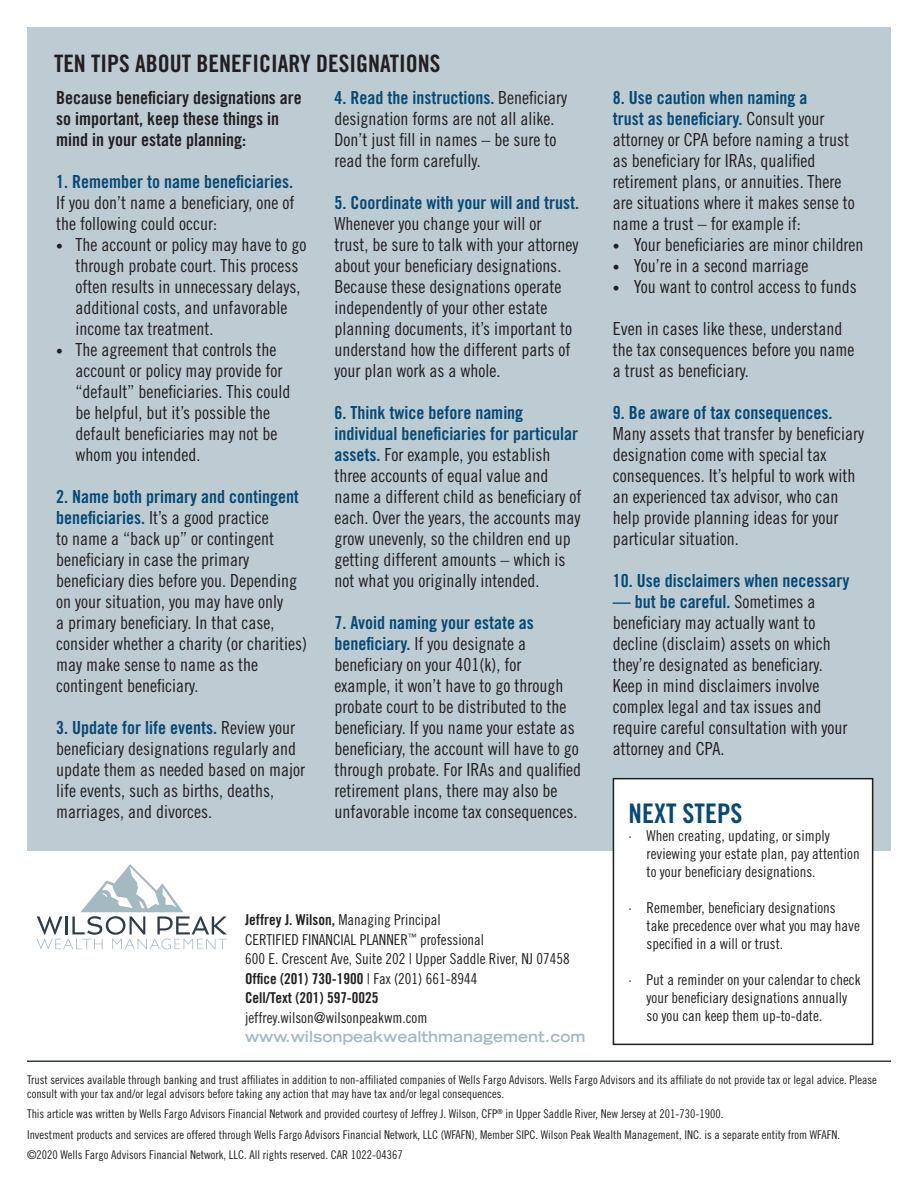
<style>
.page{position:relative;width:918px;height:1188px;background:#fff}
.page>*{position:absolute;margin:0;border:0;box-sizing:border-box;transform-origin:0 0}
.t1{font:27px "Trade Gothic LT Std Bd Cn 20";color:#074975}
.t2{font:24px "Trade Gothic LT Std Bd Cn 20";color:#231f20}
.t3{font:18px/21px "Trade Gothic LT Std Cn 18";color:#231f20}
.t4{font:18px/21px "Trade Gothic LT Std Bd Cn 20";color:#074975}
.t5{font:18px/21px "Trade Gothic LT Std Bd Cn 20";color:#231f20}
.t6{font:15px/18px "Trade Gothic LT Std Cn 18";color:#231f20}
.t7{font:15px/19.5px "Trade Gothic LT Std Bd Cn 20";color:#231f20}
.t8{font:700 expanded 15px "Trade Gothic LT Std";color:#a3bac2}
.t9{font:12px/20.4px "Trade Gothic LT Std Cn 18";color:#231f20}
.s1{font-size:13.5px}
.s2{font-family:"Trade Gothic LT Std Bd Cn 20";color:#074975}
.s3{font-family:"Trade Gothic LT Std Cn 18";color:#231f20}
.s4{font-family:"Trade Gothic LT Std Bd Cn 20"}
.s5{font-family:"Trade Gothic LT Std Cn 18"}
</style>
<div class="page">
<div style="left:27px;top:27px;width:864px;height:823px;background:#bcccd2"></div>
<hr style="left:27px;top:1060px;width:864px;height:2px;background:#303d48">
<svg style="left:37px;top:864px;width:190px;height:85px"></svg>
<div style="left:613px;top:779px;width:260px;height:265px;background:#fff"></div>
<div style="left:613px;top:778px;width:260px;height:267px;border:2px solid #231f20"></div>
<h2 class="t2" style="left:54px;top:49px;width:388px">TEN TIPS ABOUT BENEFICIARY DESIGNATIONS</h2>
<p class="t5" style="left:56px;top:87px;width:247px">Because beneficiary designations are so important, keep these things in mind in your estate planning:</p>
<p class="t4" style="left:56px;top:171px;width:238px">1. Remember to name beneficiaries.</p>
<p class="t3" style="left:56px;top:192px;width:240px">If you don’t name a beneficiary, one of the following could occur:</p>
<p class="t3" style="left:76px;top:234px;width:232px;text-indent:-19px"><span class="s1">•</span> The account or policy may have to go through probate court. This process often results in unnecessary delays, additional costs, and unfavorable income tax treatment.</p>
<p class="t3" style="left:76px;top:339px;width:216px;text-indent:-19px"><span class="s1">•</span> The agreement that controls the account or policy may provide for “default” beneficiaries. This could be helpful, but it’s possible the default beneficiaries may not be whom you intended.</p>
<p class="t4" style="left:56px;top:486px;width:244px">2. Name both primary and contingent</p>
<p class="t3" style="left:56px;top:507px;width:252px"><span class="s2">beneficiaries.</span> It’s a good practice<br>to name a “back up” or contingent beneficiary in case the primary beneficiary dies before you. Depending on your situation, you may have only<br>a primary beneficiary. In that case, consider whether a charity (or charities) may make sense to name as the contingent beneficiary.</p>
<p class="t4" style="left:56px;top:717px;width:240px">3. Update for life events. <span class="s3">Review your</span></p>
<p class="t3" style="left:56px;top:738px;width:250px">beneficiary designations regularly and update them as needed based on major life events, such as births, deaths, marriages, and divorces.</p>
<p class="t4" style="left:334px;top:87px;width:234px">4. Read the instructions. <span class="s3">Beneficiary</span></p>
<p class="t3" style="left:334px;top:108px;width:223px;text-align:justify">designation forms are not all alike.<br>Don’t just fill in names – be sure to read the form carefully.</p>
<p class="t4" style="left:334px;top:192px;width:246px">5. Coordinate with your will and trust.</p>
<p class="t3" style="left:334px;top:213px;width:245px">Whenever you change your will or trust, be sure to talk with your attorney about your beneficiary designations.<br>Because these designations operate independently of your other estate planning documents, it’s important to understand how the different parts of your plan work as a whole.</p>
<p class="t4" style="left:334px;top:402px;width:245px">6. Think twice before naming individual beneficiaries for particular</p>
<p class="t3" style="left:334px;top:444px;width:248px"><span class="s2">assets.</span> For example, you establish three accounts of equal value and name a different child as beneficiary of each. Over the years, the accounts may grow unevenly, so the children end up getting different amounts – which is not what you originally intended.</p>
<p class="t4" style="left:334px;top:612px;width:201px">7. Avoid naming your estate as</p>
<p class="t3" style="left:334px;top:633px;width:248px"><span class="s2">beneficiary.</span> If you designate a beneficiary on your 401(k), for example, it won’t have to go through probate court to be distributed to the beneficiary. If you name your estate as beneficiary, the account will have to go through probate. For IRAs and qualified retirement plans, there may also be unfavorable income tax consequences.</p>
<p class="t6" style="left:245px;top:910px;width:326px;line-height:19.5px"><span class="s4">Jeffrey J. Wilson,</span> Managing Principal<br>CERTIFIED FINANCIAL PLANNER<sup>™</sup> professional<br>600 E. Crescent Ave, Suite 202 | Upper Saddle River, NJ 07458</p>
<p class="t7" style="left:245px;top:969px;width:234px">Office (201) 730-1900 <span class="s5">| Fax (201) 661-8944<br></span>Cell/Text (201) 597-0025</p>
<p class="t6" style="left:245px;top:1008px;width:184px">jeffrey.wilson@wilsonpeakwm.com</p>
<p class="t8" style="left:245px;top:1027px;width:342px">www.wilsonpeakwealthmanagement.com</p>
<p class="t4" style="left:613px;top:87px;width:213px">8. Use caution when naming a trust as beneficiary. <span class="s3">Consult your</span></p>
<p class="t3" style="left:613px;top:129px;width:243px">attorney or CPA before naming a trust as beneficiary for IRAs, qualified retirement plans, or annuities. There are situations where it makes sense to name a trust – for example if:</p>
<p class="t3" style="left:613px;top:234px;width:252px"><span class="s1">•</span> Your beneficiaries are minor children</p>
<p class="t3" style="left:613px;top:255px;width:197px"><span class="s1">•</span> You’re in a second marriage</p>
<p class="t3" style="left:613px;top:276px;width:245px"><span class="s1">•</span> You want to control access to funds</p>
<p class="t3" style="left:613px;top:318px;width:243px">Even in cases like these, understand the tax consequences before you name a trust as beneficiary.</p>
<p class="t4" style="left:613px;top:402px;width:221px">9. Be aware of tax consequences.</p>
<p class="t3" style="left:613px;top:423px;width:253px">Many assets that transfer by beneficiary designation come with special tax consequences. It’s helpful to work with an experienced tax advisor, who can help provide planning ideas for your particular situation.</p>
<p class="t4" style="left:613px;top:570px;width:238px">10. Use disclaimers when necessary</p>
<p class="t4" style="left:613px;top:591px;width:204px">— but be careful. <span class="s3">Sometimes a</span></p>
<p class="t3" style="left:613px;top:612px;width:236px">beneficiary may actually want to decline (disclaim) assets on which they’re designated as beneficiary.<br>Keep in mind disclaimers involve complex legal and tax issues and require careful consultation with your attorney and CPA.</p>
<h1 class="t1" style="left:629px;top:797px;width:115px">NEXT STEPS</h1>
<p class="t6" style="left:647px;top:826px;width:215px;text-indent:-18px">· When creating, updating, or simply reviewing your estate plan, pay attention to your beneficiary designations.</p>
<p class="t6" style="left:647px;top:898px;width:215px;text-indent:-18px">· Remember, beneficiary designations take precedence over what you may have specified in a will or trust.</p>
<p class="t6" style="left:647px;top:970px;width:216px;text-indent:-18px">· Put a reminder on your calendar to check your beneficiary designations annually so you can keep them up-to-date.</p>
<p class="t9" style="left:27px;top:1072px;width:851px;line-height:14.4px">Trust services available through banking and trust affiliates in addition to non-affiliated companies of Wells Fargo Advisors. Wells Fargo Advisors and its affiliate do not provide tax or legal advice. Please consult with your tax and/or legal advisors before taking any action that may have tax and/or legal consequences.</p>
<p class="t9" style="left:27px;top:1104px;width:815px">This article was written by Wells Fargo Advisors Financial Network and provided courtesy of Jeffrey J. Wilson, CFP<sup>®</sup> in Upper Saddle River, New Jersey at 201-730-1900.<br>Investment products and services are offered through Wells Fargo Advisors Financial Network, LLC (WFAFN), Member SIPC. Wilson Peak Wealth Management, INC. is a separate entity from WFAFN. ©2020 Wells Fargo Advisors Financial Network, LLC. All rights reserved. CAR 1022-04367</p>
</div>
